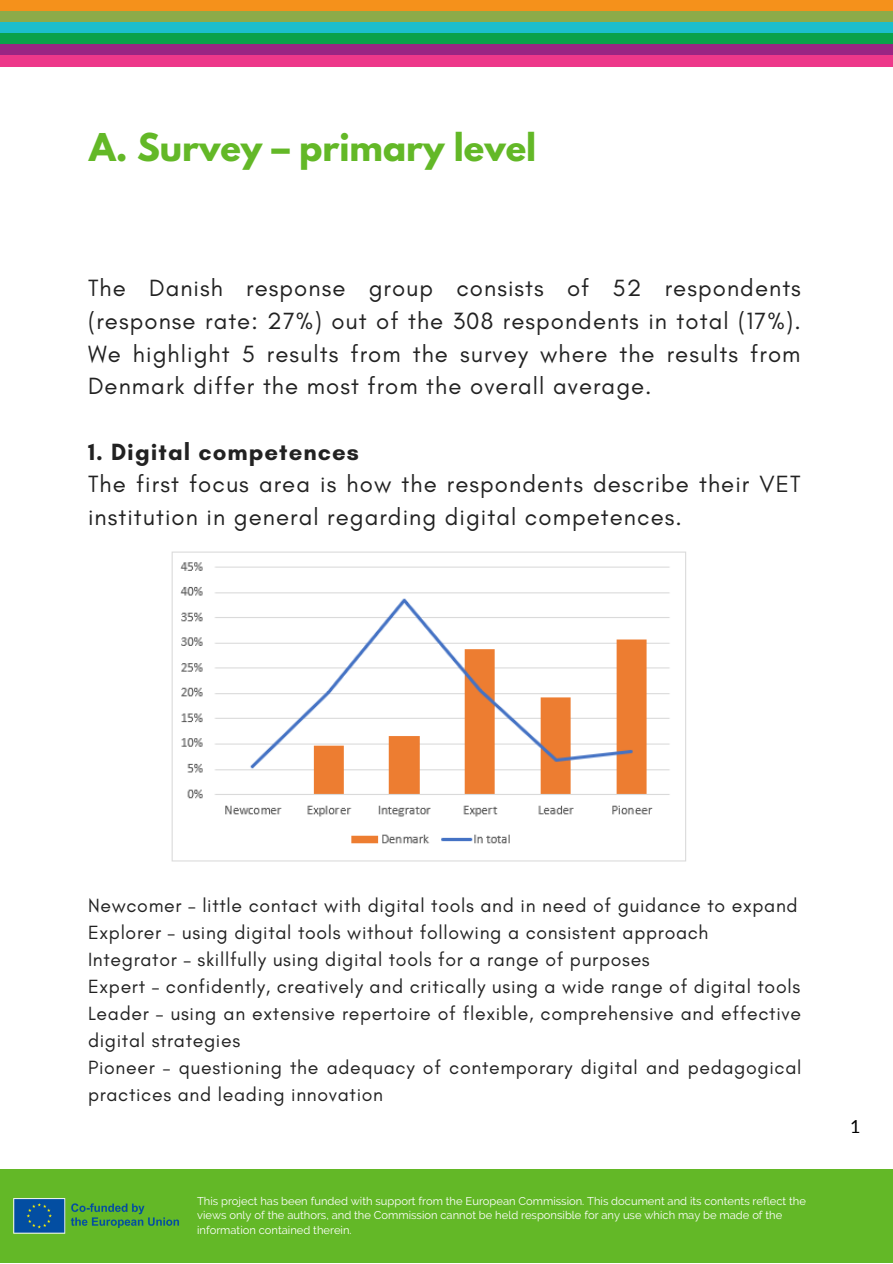
<style>
.page{position:relative;width:893px;height:1264px;background:#fff}
.page>*{position:absolute;margin:0;border:0;box-sizing:border-box;transform-origin:0 0}
.t1{font:700 33.9px "League Spartan";color:#63b827}
.t2{font:24px/32.5px "Glacial Indifference";letter-spacing:.045em;color:#222;text-align:justify}
.t3{font:700 24px "Glacial Indifference";letter-spacing:.045em;color:#222}
.t4{font:19.5px/27px "Glacial Indifference";letter-spacing:.035em;color:#222}
.t5{font:18px "Lato";color:#000}
.t6{font:11.1px/14.9px "Raleway";color:#fff}
</style>
<div class="page">
<div style="left:0;top:1169px;width:892px;height:27px;background:#63b827"></div>
<div style="left:0;top:1181px;width:892px;height:81px;background:#63b827"></div>
<div style="left:0;top:0;width:892px;height:11px;background:#f5911b"></div>
<div style="left:0;top:11px;width:892px;height:11px;background:#8cab49"></div>
<div style="left:0;top:22px;width:892px;height:11px;background:#1cbecc"></div>
<div style="left:0;top:33px;width:892px;height:11px;background:#0aa14a"></div>
<div style="left:0;top:44px;width:892px;height:11px;background:#9a2583"></div>
<div style="left:0;top:55px;width:892px;height:11px;background:#ed388a"></div>
<img style="left:13px;top:1198px;width:166px;height:36px">
<img style="left:171px;top:551px;width:515px;height:311px">
<h1 class="t1" style="left:89px;top:131px;width:448px">A. Survey – primary level</h1>
<p class="t2" style="left:88px;top:272px;width:714px">The Danish response group consists of 52 respondents (response rate: 27%) out of the 308 respondents in total (17%).<br>We highlight 5 results from the survey where the results from Denmark differ the most from the overall average.</p>
<p class="t3" style="left:88px;top:437px;width:272px">1. Digital competences</p>
<p class="t2" style="left:88px;top:467px;width:714px">The first focus area is how the respondents describe their VET institution in general regarding digital competences.</p>
<p class="t4" style="left:88px;top:891px;width:714px">Newcomer – little contact with digital tools and in need of guidance to expand Explorer – using digital tools without following a consistent approach Integrator – skillfully using digital tools for a range of purposes<br>Expert – confidently, creatively and critically using a wide range of digital tools Leader – using an extensive repertoire of flexible, comprehensive and effective digital strategies<br>Pioneer – questioning the adequacy of contemporary digital and pedagogical practices and leading innovation</p>
<p class="t6" style="left:197px;top:1193px;width:610px">This project has been funded with support from the European Commission. This document and its contents reflect the views only of the authors, and the Commission cannot be held responsible for any use which may be made of the information contained therein.</p>
<p class="t5" style="left:850px;top:1115px;width:12px">1</p>
</div>
